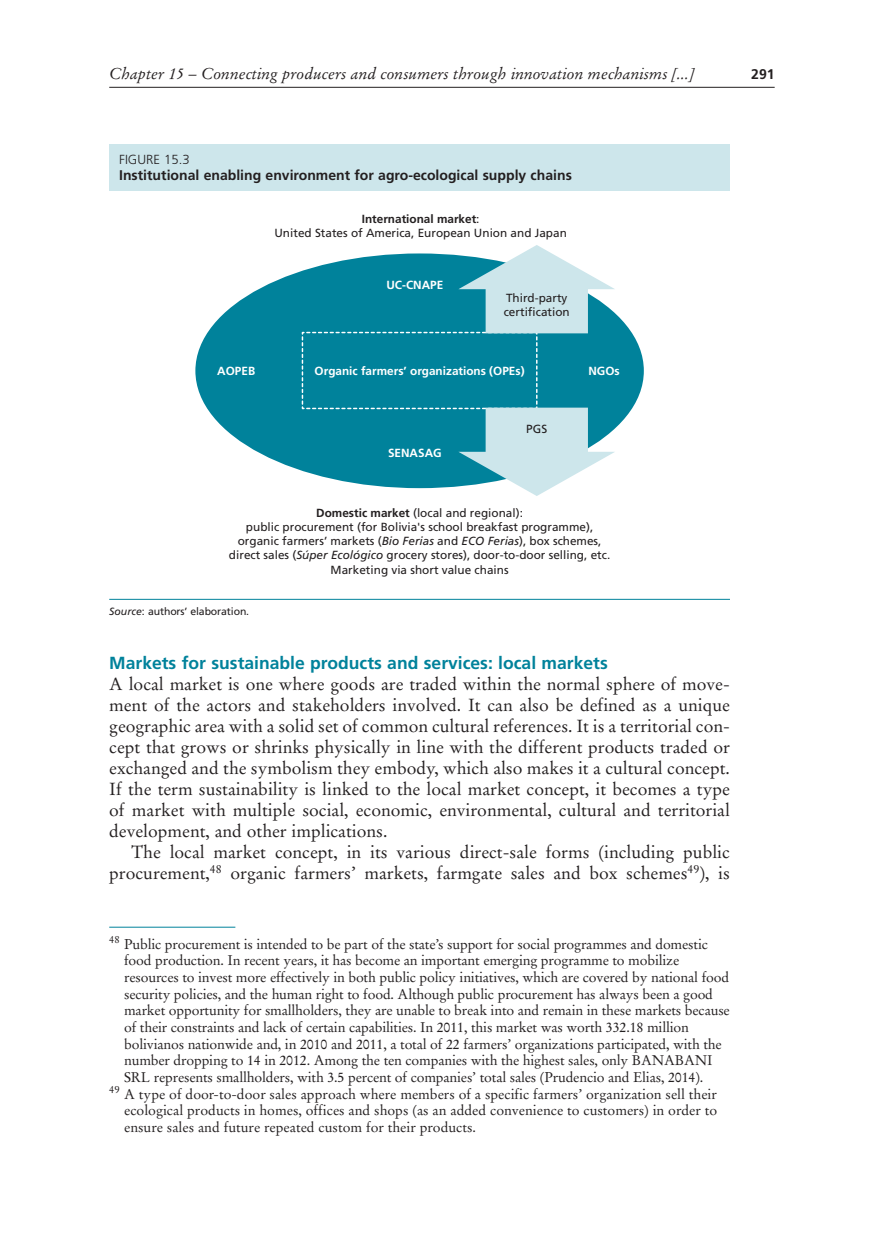
<style>
.page{position:relative;width:874px;height:1241px;background:#fff}
.page>*{position:absolute;margin:0;border:0;box-sizing:border-box;transform-origin:0 0}
.t1{font:17.5px/21px "Stempel Garamond LT Std";color:#231f20;text-align:justify}
.t2{font:700 17.5px "Frutiger LT Std";color:#00829b}
.t3{font:italic 15.75px "Stempel Garamond LT Std";color:#231f20}
.t4{font:14px "Stempel Garamond LT Std";letter-spacing:-.01em;color:#231f20}
.t5{font:700 14px "Frutiger LT Std";color:#231f20}
.t6{font:300 13.12px "Frutiger LT Std";color:#231f20}
.t7{font:11.72px/14.2px "Frutiger LT Std";color:#231f20;text-align:center}
.t8{font:700 11.72px "Frutiger LT Std";color:#fff}
.t9{font:10.5px "Frutiger LT Std";letter-spacing:-.01em;color:#231f20}
.s1{font-weight:700}
.s2{font-style:italic}
</style>
<div class="page">
<hr style="left:109px;top:87px;width:665px;height:1px;background:#231f20">
<hr style="left:109px;top:926px;width:126px;height:1px;background:#00829b">
<div style="left:109px;top:144px;width:620px;height:46px;background:#cde6eb"></div>
<hr style="left:109px;top:598px;width:620px;height:1px;background:#00829b">
<div style="left:195px;top:253px;width:448px;height:235px;background:#00829b;border-radius:50%"></div>
<svg style="left:301px;top:245px;width:314px;height:251px"></svg>
<p class="t3" style="left:109px;top:64px;width:586px">Chapter 15 – Connecting producers and consumers through innovation mechanisms [...]</p>
<p class="t5" style="left:751px;top:66px;width:25px">291</p>
<p class="t6" style="left:119px;top:152px;width:72px">figurE 15.3</p>
<p class="t5" style="left:119px;top:167px;width:454px">Institutional enabling environment for agro-ecological supply chains</p>
<p class="t7" style="left:274px;top:211px;width:294px"><span class="s1">International market</span>:<br>United States of America, European Union and Japan</p>
<p class="t8" style="left:386px;top:278px;width:58px">UC-CNAPE</p>
<p class="t7" style="left:503px;top:290px;width:67px;text-align:left">Third-party certification</p>
<p class="t8" style="left:314px;top:364px;width:211px">Organic farmers’ organizations (OPEs)</p>
<p class="t8" style="left:217px;top:364px;width:39px">AOPEB</p>
<p class="t8" style="left:588px;top:364px;width:33px">NGOs</p>
<p class="t8" style="left:388px;top:446px;width:55px">SENASAG</p>
<p class="t7" style="left:526px;top:422px;width:22px">PGS</p>
<p class="t7" style="left:229px;top:506px;width:382px"><span class="s1">Domestic market</span> (local and regional):<br>public procurement (for Bolivia's school breakfast programme), organic farmers’ markets (<span class="s2">Bio Ferias</span> and <span class="s2">ECO Ferias</span>), box schemes, direct sales (<span class="s2">Súper Ecológico</span> grocery stores), door-to-door selling, etc.<br>Marketing via short value chains</p>
<p class="t9" style="left:109px;top:604px;width:141px"><span class="s2">Source</span>: authors’ elaboration.</p>
<p class="t2" style="left:109px;top:652px;width:500px">Markets for sustainable products and services: local markets</p>
<p class="t1" style="left:109px;top:673px;width:622px">A local market is one where goods are traded within the normal sphere of move&shy;ment of the actors and stakeholders involved. It can also be defined as a unique geographic area with a solid set of common cultural references. It is a territorial con&shy;cept that grows or shrinks physically in line with the different products traded or exchanged and the symbolism they embody, which also makes it a cultural concept.<br>If the term sustainability is linked to the local market concept, it becomes a type of market with multiple social, economic, environmental, cultural and territorial development, and other implications.</p>
<p class="t1" style="left:109px;top:841px;width:622px;text-align:right">The local market concept, in its various direct-sale forms (including public procurement,<sup>48</sup> organic farmers’ markets, farmgate sales and box schemes<sup>49</sup>), is</p>
<p class="t4" style="left:109px;top:935px;width:600px"><sup>48</sup> Public procurement is intended to be part of the state’s support for social programmes and domestic</p>
<p class="t4" style="left:124px;top:952px;width:556px">food production. In recent years, it has become an important emerging programme to mobilize</p>
<p class="t4" style="left:124px;top:968px;width:606px">resources to invest more effectively in both public policy initiatives, which are covered by national food</p>
<p class="t4" style="left:124px;top:985px;width:590px">security policies, and the human right to food. Although public procurement has always been a good</p>
<p class="t4" style="left:124px;top:1001px;width:607px">market opportunity for smallholders, they are unable to break into and remain in these markets because</p>
<p class="t4" style="left:124px;top:1018px;width:566px">of their constraints and lack of certain capabilities. In 2011, this market was worth 332.18 million</p>
<p class="t4" style="left:124px;top:1035px;width:599px">bolivianos nationwide and, in 2010 and 2011, a total of 22 farmers’ organizations participated, with the</p>
<p class="t4" style="left:124px;top:1051px;width:589px">number dropping to 14 in 2012. Among the ten companies with the highest sales, only BANABANI</p>
<p class="t4" style="left:124px;top:1068px;width:580px">SRL represents smallholders, with 3.5 percent of companies’ total sales (Prudencio and Elias, 2014).</p>
<p class="t4" style="left:109px;top:1085px;width:609px"><sup>49</sup> A type of door-to-door sales approach where members of a specific farmers’ organization sell their</p>
<p class="t4" style="left:124px;top:1101px;width:594px">ecological products in homes, offices and shops (as an added convenience to customers) in order to</p>
<p class="t4" style="left:124px;top:1118px;width:353px">ensure sales and future repeated custom for their products.</p>
</div>
